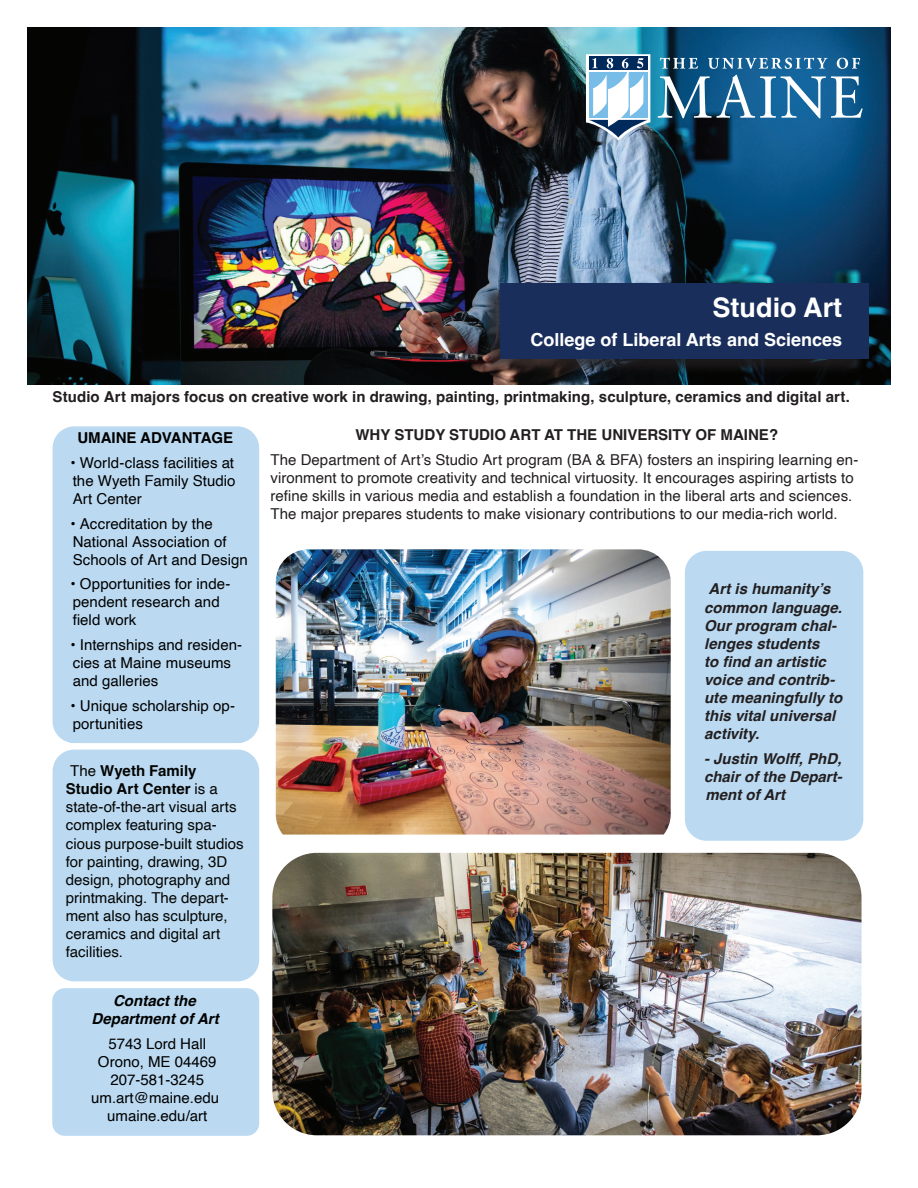
<style>
.page{position:relative;width:918px;height:1188px;background:#fff}
.page>*{position:absolute;margin:0;border:0;box-sizing:border-box;transform-origin:0 0}
.t1{font:700 27px "Helvetica";color:#fff}
.t2{font:700 18px "Helvetica";color:#fff}
.t3{font:15px/18px "Helvetica";letter-spacing:.005em;color:#000}
.t4{font:15px/18px "Helvetica";letter-spacing:.005em;color:#231f20}
.t5{font:15px/18px "Helvetica";color:#040503}
.t6{font:italic 700 15px/18px "Helvetica";letter-spacing:.005em;color:#231f20}
.t7{font:700 15px "Helvetica";letter-spacing:.005em;color:#231f20}
.t8{font:italic 700 15px/18px "Helvetica";color:#000;text-align:center}
.t9{font:700 15px "Helvetica";color:#000}
.s1{font-weight:700}
</style>
<div class="page">
<div style="left:53px;top:426px;width:206px;height:317px;background:#bbdaf2;border-radius:22px"></div>
<img style="left:272px;top:853px;width:590px;height:282px">
<img style="left:276px;top:549px;width:395px;height:286px">
<img style="left:27px;top:27px;width:864px;height:357px">
<div style="left:685px;top:551px;width:178px;height:290px;background:#bbdaf2;border-radius:22px"></div>
<div style="left:480px;top:284px;width:386px;height:93px;background:#231f20;opacity:.75"></div>
<div style="left:500px;top:283px;width:369px;height:76px;background:#192e5a"></div>
<svg style="left:658px;top:76px;width:53px;height:42px"></svg>
<svg style="left:717px;top:75px;width:146px;height:43px"></svg>
<svg style="left:660px;top:58px;width:38px;height:11px"></svg>
<svg style="left:708px;top:58px;width:119px;height:11px"></svg>
<svg style="left:837px;top:58px;width:23px;height:11px"></svg>
<svg style="left:586px;top:54px;width:64px;height:87px"></svg>
<div style="left:52px;top:988px;width:207px;height:148px;background:#bbdaf2;border-radius:13px"></div>
<div style="left:53px;top:750px;width:206px;height:231px;background:#bbdaf2;border-radius:22px"></div>
<h1 class="t1" style="left:713px;top:291px;width:131px">Studio Art</h1>
<p class="t2" style="left:530px;top:328px;width:313px">College of Liberal Arts and Sciences</p>
<p class="t7" style="left:53px;top:387px;width:799px">Studio Art majors focus on creative work in drawing, painting, printmaking, sculpture, ceramics and digital art.</p>
<p class="t9" style="left:77px;top:428px;width:157px">UMAINE ADVANTAGE</p>
<p class="t3" style="left:71px;top:454px;width:167px;text-align:justify">• World-class facilities at the Wyeth Family Studio Art Center</p>
<p class="t3" style="left:71px;top:515px;width:179px">• Accreditation by the<br>National Association of<br>Schools of Art and Design</p>
<p class="t3" style="left:71px;top:576px;width:161px">• Opportunities for inde&shy;pendent research and field work</p>
<p class="t3" style="left:71px;top:636px;width:173px">• Internships and residen&shy;cies at Maine museums and galleries</p>
<p class="t3" style="left:71px;top:697px;width:166px">• Unique scholarship op&shy;portunities</p>
<p class="t5" style="left:66px;top:763px;width:179px;text-indent:5px">The <span class="s1">Wyeth Family<br>Studio Art Center</span> is a state-of-the-art visual arts complex featuring spa&shy;cious purpose-built studios for painting, drawing, 3D design, photography and printmaking. The depart&shy;ment also has sculpture, ceramics and digital art facilities.</p>
<p class="t8" style="left:92px;top:994px;width:129px">Contact the<br>Department of Art</p>
<p class="t3" style="left:91px;top:1035px;width:129px;text-align:center">5743 Lord Hall<br>Orono, ME 04469<br>207-581-3245 um.art@maine.edu umaine.edu/art</p>
<p class="t7" style="left:355px;top:425px;width:424px">WHY STUDY STUDIO ART AT THE UNIVERSITY OF MAINE?</p>
<p class="t4" style="left:270px;top:451px;width:590px">The Department of Art’s Studio Art program (BA &amp; BFA) fosters an inspiring learning en&shy;vironment to promote creativity and technical virtuosity. It encourages aspiring artists to refine skills in various media and establish a foundation in the liberal arts and sciences.<br>The major prepares students to make visionary contributions to our media-rich world.</p>
<p class="t6" style="left:704px;top:582px;width:140px;text-indent:5px">Art is humanity’s common language.<br>Our program chal&shy;lenges students<br>to find an artistic voice and contrib&shy;ute meaningfully to this vital universal activity.</p>
<p class="t6" style="left:704px;top:751px;width:140px;text-align:justify">- Justin Wolff, PhD, chair of the Depart&shy;ment of Art</p>
</div>
